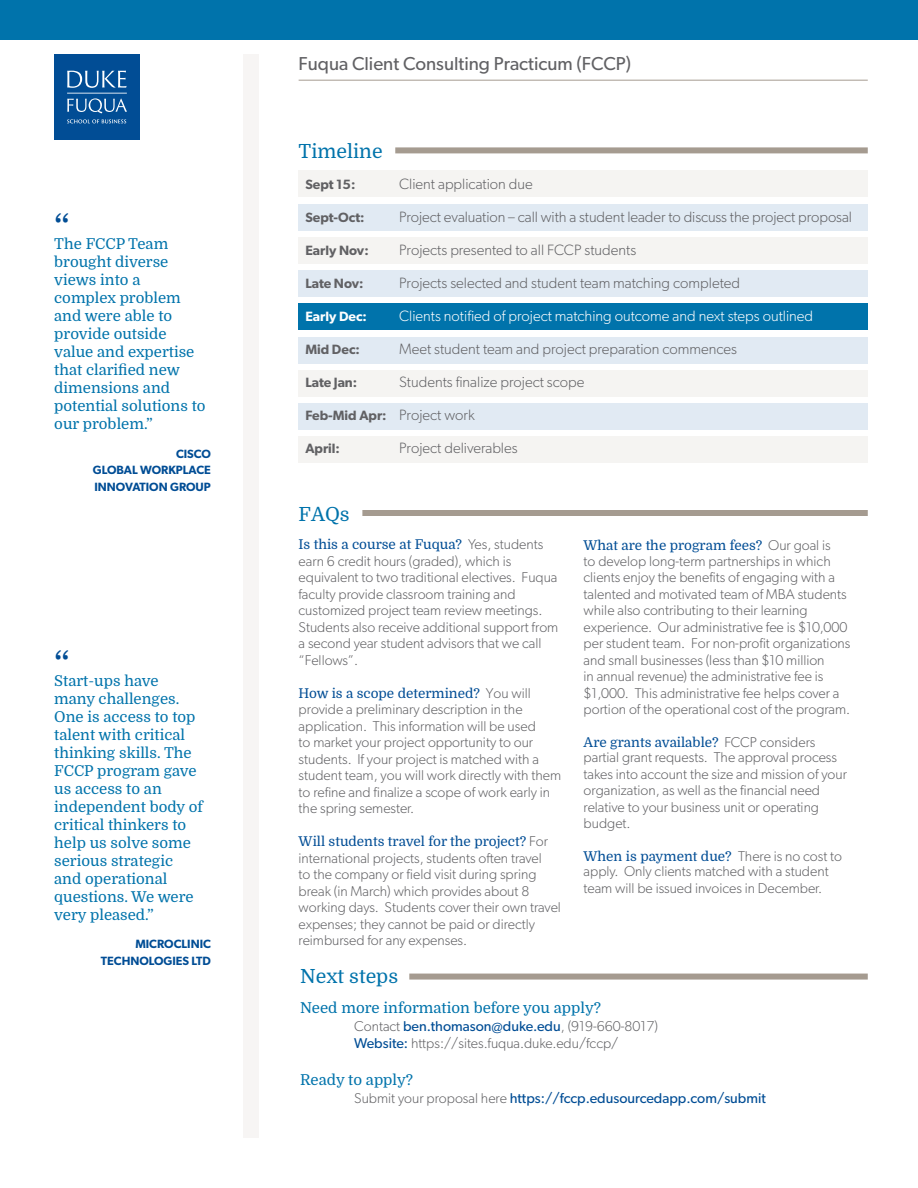
<style>
.page{position:relative;width:918px;height:1188px;background:#fff}
.page>*{position:absolute;margin:0;border:0;box-sizing:border-box;transform-origin:0 0}
.t1{font:36px "Domine";color:#014d95}
.t2{font:19.5px "Domine";color:#0073ab}
.t3{font:18.75px "Gibson";color:#616164}
.t4{font:15px/18px "Domine";color:#0073ab}
.t5{font:300 15px "Gibson";color:#616164}
.t6{font:300 15px "Gibson";color:#fff}
.t7{font:300 14.25px/16.5px "Gibson";color:#616164}
.t8{font:14.25px "Gibson";color:#014d95}
.t9{font:13.5px "Domine";color:#014d95}
.t10{font:600 13.5px "Gibson";color:#616164}
.t11{font:600 13.5px "Gibson";color:#fff}
.t12{font:600 12px/16.5px "Gibson";color:#014d95;text-align:justify}
.s1{font-weight:300;font-size:15px}
.s2{font-family:"Gibson";font-weight:300;font-size:14.25px;color:#616164}
.s3{font-weight:400;color:#014d95}
.s4{font-weight:300;color:#616164}
</style>
<div class="page">
<div style="left:0;top:0;width:918px;height:40px;background:#0073ab"></div>
<div style="left:299px;top:170px;width:569px;height:27px;background:#f5f4f2"></div>
<div style="left:299px;top:204px;width:569px;height:27px;background:#e1eaf3"></div>
<div style="left:299px;top:237px;width:569px;height:27px;background:#f5f4f2"></div>
<div style="left:299px;top:270px;width:569px;height:27px;background:#e1eaf3"></div>
<div style="left:299px;top:303px;width:569px;height:27px;background:#0073ab"></div>
<div style="left:299px;top:337px;width:569px;height:27px;background:#e1eaf3"></div>
<div style="left:299px;top:370px;width:569px;height:27px;background:#f5f4f2"></div>
<div style="left:299px;top:403px;width:569px;height:27px;background:#e1eaf3"></div>
<div style="left:299px;top:436px;width:569px;height:27px;background:#f5f4f2"></div>
<div style="left:395px;top:147px;width:473px;height:6px;background:#a59b90"></div>
<div style="left:409px;top:974px;width:459px;height:6px;background:#a59b90"></div>
<div style="left:362px;top:510px;width:506px;height:6px;background:#a59b90"></div>
<hr style="left:299px;top:80px;width:569px;height:1px;background:#a59b90">
<div style="left:243px;top:55px;width:15px;height:1083px;background:#f7f5f4"></div>
<div style="left:54px;top:55px;width:85px;height:85px;background:#014d95"></div>
<svg style="left:67px;top:71px;width:60px;height:52px"></svg>
<h1 class="t1" style="left:54px;top:208px;width:17px">“</h1>
<p class="t4" style="left:54px;top:235px;width:153px">The FCCP Team brought diverse views into a complex problem and were able to provide outside value and expertise that clarified new dimensions and potential solutions to our problem.”</p>
<p class="t12" style="left:93px;top:445px;width:120px;text-indent:83px">CISCO GLOBAL WORKPLACE INNOVATION GROUP</p>
<h1 class="t1" style="left:54px;top:644px;width:17px">“</h1>
<p class="t4" style="left:54px;top:672px;width:150px">Start-ups have many challenges.<br>One is access to top talent with critical thinking skills. The<br>FCCP program gave us access to an independent body of critical thinkers to help us solve some serious strategic and operational questions. We were very pleased.”</p>
<p class="t12" style="left:101px;top:935px;width:112px;text-align:right">MICROCLINIC<br>TECHNOLOGIES LTD</p>
<h3 class="t3" style="left:299px;top:52px;width:334px">Fuqua Client Consulting Practicum (FCCP)</h3>
<h2 class="t2" style="left:299px;top:140px;width:86px">Timeline</h2>
<p class="t10" style="left:305px;top:176px;width:52px">Sept 15:</p>
<p class="t5" style="left:399px;top:175px;width:135px">Client application due</p>
<p class="t10" style="left:305px;top:209px;width:61px">Sept-Oct:</p>
<p class="t5" style="left:399px;top:208px;width:454px">Project evaluation – call with a student leader to discuss the project proposal</p>
<p class="t10" style="left:305px;top:242px;width:65px">Early Nov:</p>
<p class="t5" style="left:399px;top:241px;width:239px">Projects presented to all FCCP students</p>
<p class="t10" style="left:305px;top:275px;width:60px">Late Nov:</p>
<p class="t5" style="left:399px;top:274px;width:342px">Projects selected and student team matching completed</p>
<p class="t11" style="left:305px;top:308px;width:63px">Early Dec:</p>
<p class="t6" style="left:399px;top:307px;width:416px">Clients notified of project matching outcome and next steps outlined</p>
<p class="t10" style="left:305px;top:341px;width:56px">Mid Dec:</p>
<p class="t5" style="left:399px;top:340px;width:339px">Meet student team and project preparation commences</p>
<p class="t10" style="left:305px;top:374px;width:53px">Late Jan:</p>
<p class="t5" style="left:399px;top:373px;width:187px">Students finalize project scope</p>
<p class="t10" style="left:305px;top:407px;width:171px">Feb-Mid Apr: <span class="s1">Project work</span></p>
<p class="t10" style="left:305px;top:440px;width:36px">April:</p>
<p class="t5" style="left:399px;top:439px;width:120px">Project deliverables</p>
<h2 class="t2" style="left:299px;top:503px;width:53px">FAQs</h2>
<p class="t9" style="left:299px;top:537px;width:246px">Is this a course at Fuqua? <span class="s2">Yes, students</span></p>
<p class="t7" style="left:299px;top:552px;width:261px">earn 6 credit hours (graded), which is equivalent to two traditional electives. Fuqua faculty provide classroom training and customized project team review meetings.<br>Students also receive additional support from a second year student advisors that we call “Fellows”.</p>
<p class="t9" style="left:299px;top:685px;width:234px">How is a scope determined? <span class="s2">You will</span></p>
<p class="t7" style="left:299px;top:701px;width:264px">provide a preliminary description in the application. This information will be used<br>to market your project opportunity to our students. If your project is matched with a student team, you will work directly with them to refine and finalize a scope of work early in the spring semester.</p>
<p class="t9" style="left:299px;top:834px;width:251px">Will students travel for the project? <span class="s2">For</span></p>
<p class="t7" style="left:299px;top:849px;width:264px">international projects, students often travel<br>to the company or field visit during spring break (in March) which provides about 8 working days. Students cover their own travel expenses; they cannot be paid or directly reimbursed for any expenses.</p>
<p class="t9" style="left:584px;top:538px;width:249px">What are the program fees? <span class="s2">Our goal is</span></p>
<p class="t7" style="left:584px;top:552px;width:268px">to develop long-term partnerships in which clients enjoy the benefits of engaging with a talented and motivated team of MBA students while also contributing to their learning experience. Our administrative fee is $10,000 per student team. For non-profit organizations and small businesses (less than $10 million<br>in annual revenue) the administrative fee is $1,000. This administrative fee helps cover a portion of the operational cost of the program.</p>
<p class="t9" style="left:584px;top:735px;width:233px">Are grants available? <span class="s2">FCCP considers</span></p>
<p class="t7" style="left:584px;top:749px;width:265px">partial grant requests. The approval process takes into account the size and mission of your organization, as well as the financial need relative to your business unit or operating budget.</p>
<p class="t9" style="left:584px;top:849px;width:260px">When is payment due? <span class="s2">There is no cost to</span></p>
<p class="t7" style="left:584px;top:863px;width:247px">apply. Only clients matched with a student team will be issued invoices in December.</p>
<h2 class="t2" style="left:300px;top:965px;width:99px">Next steps</h2>
<p class="t4" style="left:300px;top:999px;width:302px">Need more information before you apply?</p>
<p class="t7" style="left:354px;top:1016px;width:305px;line-height:18px">Contact <span class="s3">ben.thomason@duke.edu</span>, (919-660-8017)<br><span class="s3">Website:</span> https://sites.fuqua.duke.edu/fccp/</p>
<p class="t4" style="left:300px;top:1071px;width:114px">Ready to apply?</p>
<p class="t8" style="left:354px;top:1089px;width:413px"><span class="s4">Submit your proposal here</span> https://fccp.edusourcedapp.com/submit</p>
</div>
